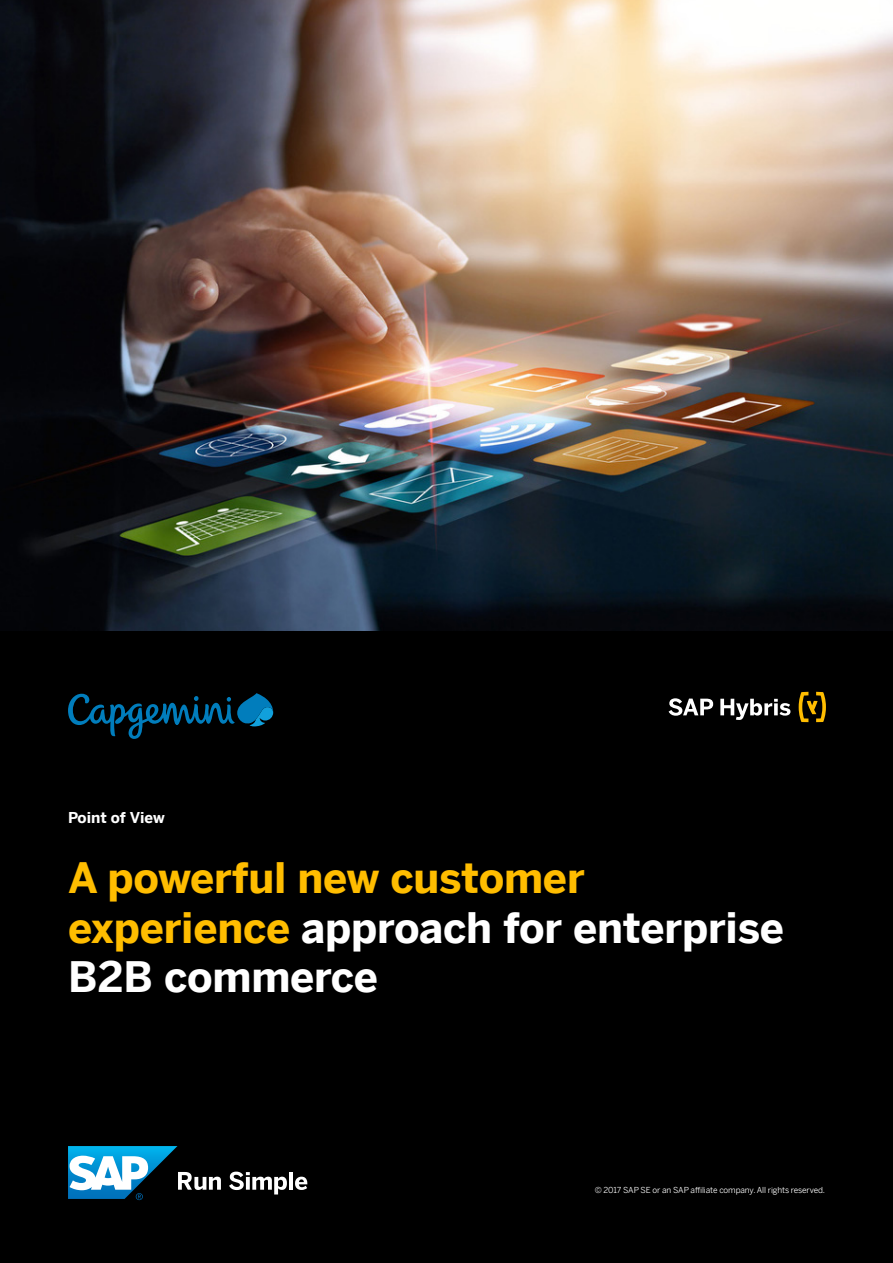
<style>
.page{position:relative;width:893px;height:1263px;background:#fff}
.page>*{position:absolute;margin:0;border:0;box-sizing:border-box;transform-origin:0 0}
.t1{font:700 42px/49.5px "Benton Sans";letter-spacing:-.005em;color:#fff}
.t2{font:700 15px "Benton Sans";letter-spacing:-.005em;color:#fff}
.t3{font:8.25px "Benton Sans";letter-spacing:-.01em;color:#fff}
.s1{color:#ffbd00}
</style>
<div class="page">
<img style="left:0;top:0;width:893px;height:631px">
<div style="left:0;top:631px;width:893px;height:632px;background:#000"></div>
<svg style="left:669px;top:698px;width:121px;height:22px"></svg>
<svg style="left:799px;top:692px;width:27px;height:30px"></svg>
<img style="left:68px;top:1146px;width:109px;height:53px">
<svg style="left:70px;top:1156px;width:78px;height:44px;background:#82b4d0"></svg>
<svg style="left:178px;top:1172px;width:43px;height:18px"></svg>
<svg style="left:229px;top:1171px;width:58px;height:23px"></svg>
<hr style="left:289px;top:1172px;width:4px;height:18px;background:#fff">
<svg style="left:295px;top:1177px;width:12px;height:13px"></svg>
<svg style="left:68px;top:693px;width:205px;height:46px"></svg>
<p class="t2" style="left:68px;top:804px;width:98px">Point of View</p>
<p class="t1" style="left:68px;top:849px;width:717px"><span class="s1">A powerful new customer experience</span> approach for enterprise<br>B2B commerce</p>
<p class="t3" style="left:595px;top:1183px;width:232px">© 2017 SAP SE or an SAP affiliate company. All rights reserved.</p>
</div>
